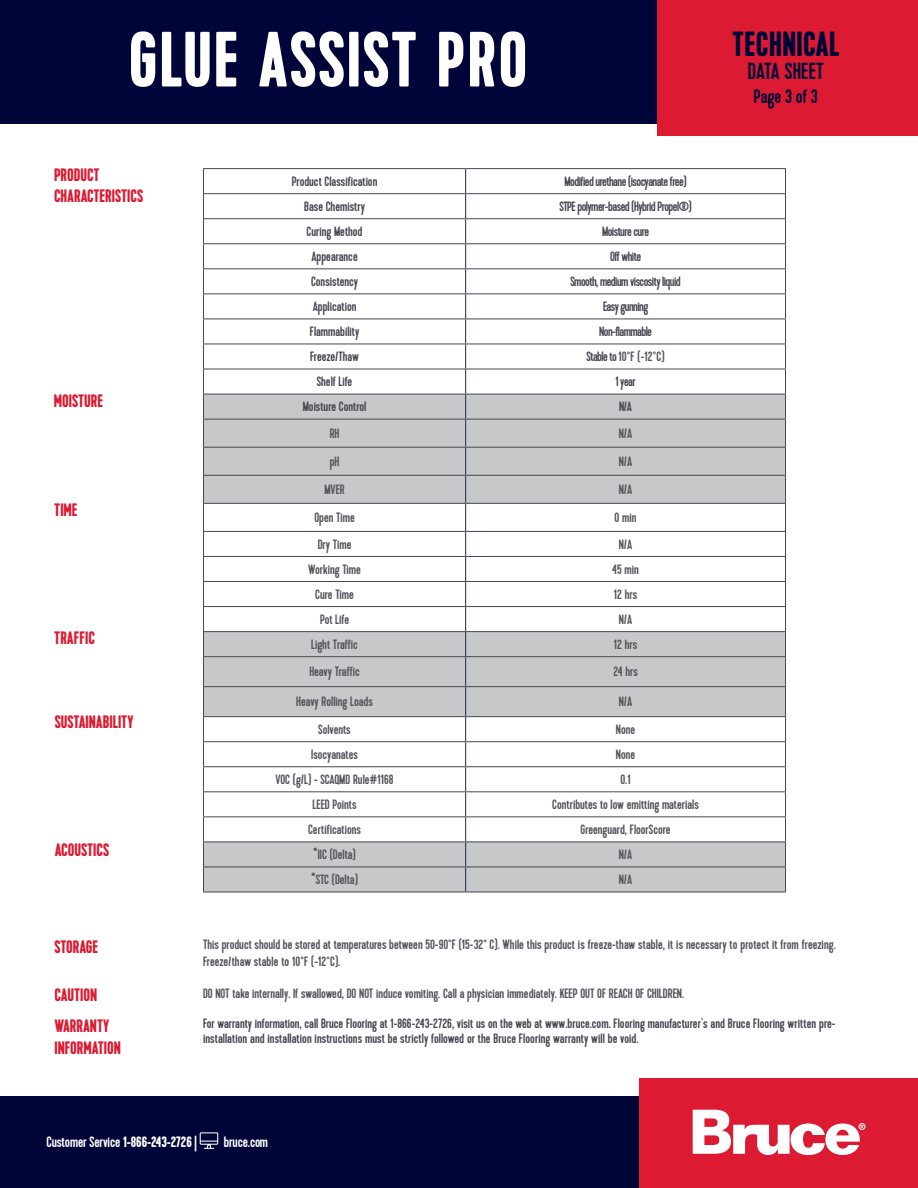
<style>
.page{position:relative;width:918px;height:1188px;background:#fff}
.page>*{position:absolute;margin:0;border:0;box-sizing:border-box;transform-origin:0 0}
.t1{font:700 78.15px "Kapra";letter-spacing:.025em;color:#fff}
.t2{font:700 34.95px "Kapra";letter-spacing:.01em;color:#000539}
.t3{font:23.25px "Kapra";letter-spacing:.01em;color:#000539}
.t4{font:19.35px "Kapra";color:#000539}
.t5{font:700 18px "Kapra";color:#dc1a32}
.t6{font:15px "Kapra";letter-spacing:-.01em;color:#fff}
.t7{font:13.5px/16.2px "Kapra";color:#53535b}
.t8{font:13.5px/15px "Kapra";color:#454750}
.t9{font:13.5px "Kapra";letter-spacing:-.04em;color:#454750}
.t10{font:13.5px "Kapra";letter-spacing:-.04em;color:#53535b}
.s1{color:#454750}
.s2{font-weight:700}
</style>
<div class="page">
<div style="left:0;top:0;width:670px;height:123px;background:#000539"></div>
<div style="left:658px;top:0;width:260px;height:136px;background:#dc1a32"></div>
<div style="left:0;top:1096px;width:918px;height:92px;background:#000539"></div>
<div style="left:639px;top:1078px;width:279px;height:110px;background:#dc1a32"></div>
<svg style="left:200px;top:1132px;width:18px;height:17px"></svg>
<svg style="left:693px;top:1110px;width:172px;height:45px"></svg>
<svg style="left:204px;top:169px;width:581px;height:225px"></svg>
<svg style="left:204px;top:395px;width:581px;height:497px"></svg>
<svg style="left:465px;top:169px;width:1px;height:723px"></svg>
<hr style="left:203px;top:168px;width:263px;height:1px;background:#454750">
<hr style="left:466px;top:168px;width:320px;height:1px;background:#454750">
<hr style="left:203px;top:193px;width:263px;height:1px;background:#454750">
<hr style="left:466px;top:193px;width:320px;height:1px;background:#454750">
<hr style="left:203px;top:218px;width:263px;height:1px;background:#454750">
<hr style="left:466px;top:218px;width:320px;height:1px;background:#454750">
<hr style="left:203px;top:243px;width:263px;height:1px;background:#454750">
<hr style="left:466px;top:243px;width:320px;height:1px;background:#454750">
<hr style="left:203px;top:268px;width:263px;height:1px;background:#454750">
<hr style="left:466px;top:268px;width:320px;height:1px;background:#454750">
<hr style="left:203px;top:293px;width:263px;height:1px;background:#454750">
<hr style="left:466px;top:293px;width:320px;height:1px;background:#454750">
<hr style="left:203px;top:318px;width:263px;height:1px;background:#454750">
<hr style="left:466px;top:318px;width:320px;height:1px;background:#454750">
<hr style="left:203px;top:344px;width:263px;height:1px;background:#454750">
<hr style="left:466px;top:344px;width:320px;height:1px;background:#454750">
<hr style="left:203px;top:369px;width:263px;height:1px;background:#454750">
<hr style="left:466px;top:369px;width:320px;height:1px;background:#454750">
<hr style="left:203px;top:394px;width:263px;height:1px;background:#454750">
<hr style="left:466px;top:394px;width:320px;height:1px;background:#454750">
<hr style="left:203px;top:419px;width:263px;height:1px;background:#454750">
<hr style="left:466px;top:419px;width:320px;height:1px;background:#454750">
<hr style="left:203px;top:447px;width:263px;height:1px;background:#454750">
<hr style="left:466px;top:447px;width:320px;height:1px;background:#454750">
<hr style="left:203px;top:475px;width:263px;height:1px;background:#454750">
<hr style="left:466px;top:475px;width:320px;height:1px;background:#454750">
<hr style="left:203px;top:503px;width:263px;height:1px;background:#454750">
<hr style="left:466px;top:503px;width:320px;height:1px;background:#454750">
<hr style="left:203px;top:531px;width:263px;height:1px;background:#454750">
<hr style="left:466px;top:531px;width:320px;height:1px;background:#454750">
<hr style="left:203px;top:556px;width:263px;height:1px;background:#454750">
<hr style="left:466px;top:556px;width:320px;height:1px;background:#454750">
<hr style="left:203px;top:581px;width:263px;height:1px;background:#454750">
<hr style="left:466px;top:581px;width:320px;height:1px;background:#454750">
<hr style="left:203px;top:606px;width:263px;height:1px;background:#454750">
<hr style="left:466px;top:606px;width:320px;height:1px;background:#454750">
<hr style="left:203px;top:631px;width:263px;height:1px;background:#454750">
<hr style="left:466px;top:631px;width:320px;height:1px;background:#454750">
<hr style="left:203px;top:656px;width:263px;height:1px;background:#454750">
<hr style="left:466px;top:656px;width:320px;height:1px;background:#454750">
<hr style="left:203px;top:686px;width:263px;height:1px;background:#454750">
<hr style="left:466px;top:686px;width:320px;height:1px;background:#454750">
<hr style="left:203px;top:716px;width:263px;height:1px;background:#454750">
<hr style="left:466px;top:716px;width:320px;height:1px;background:#454750">
<hr style="left:203px;top:741px;width:263px;height:1px;background:#454750">
<hr style="left:466px;top:741px;width:320px;height:1px;background:#454750">
<hr style="left:203px;top:766px;width:263px;height:1px;background:#454750">
<hr style="left:466px;top:766px;width:320px;height:1px;background:#454750">
<svg style="left:203px;top:169px;width:1px;height:723px"></svg>
<svg style="left:785px;top:169px;width:1px;height:723px"></svg>
<hr style="left:203px;top:791px;width:263px;height:1px;background:#454750">
<hr style="left:466px;top:791px;width:320px;height:1px;background:#454750">
<hr style="left:203px;top:816px;width:263px;height:1px;background:#454750">
<hr style="left:466px;top:816px;width:320px;height:1px;background:#454750">
<hr style="left:203px;top:841px;width:263px;height:1px;background:#454750">
<hr style="left:466px;top:841px;width:320px;height:1px;background:#454750">
<hr style="left:203px;top:867px;width:263px;height:1px;background:#454750">
<hr style="left:466px;top:867px;width:320px;height:1px;background:#454750">
<hr style="left:203px;top:892px;width:263px;height:1px;background:#454750">
<hr style="left:466px;top:892px;width:320px;height:1px;background:#454750">
<p class="t1" style="left:129px;top:14px;width:400px">GLUE ASSIST PRO</p>
<p class="t5" style="left:54px;top:164px;width:47px">PRODUCT</p>
<p class="t5" style="left:54px;top:186px;width:91px">CHARACTERISTICS</p>
<p class="t5" style="left:54px;top:391px;width:51px">MOISTURE</p>
<p class="t5" style="left:54px;top:500px;width:25px">TIME</p>
<p class="t5" style="left:54px;top:628px;width:42px">TRAFFIC</p>
<p class="t5" style="left:55px;top:712px;width:80px">SUSTAINABILITY</p>
<p class="t5" style="left:55px;top:839px;width:56px">ACOUSTICS</p>
<p class="t8" style="left:292px;top:174px;width:87px">Product Classification</p>
<p class="t9" style="left:565px;top:173px;width:123px">Modified urethane (isocyanate free)</p>
<p class="t8" style="left:304px;top:199px;width:62px">Base Chemistry</p>
<p class="t9" style="left:560px;top:198px;width:134px">STPE polymer-based (Hybrid Propel®)</p>
<p class="t8" style="left:307px;top:224px;width:57px">Curing Method</p>
<p class="t9" style="left:602px;top:224px;width:49px">Moisture cure</p>
<p class="t8" style="left:311px;top:249px;width:48px">Appearance</p>
<p class="t9" style="left:610px;top:249px;width:33px">Off white</p>
<p class="t8" style="left:311px;top:274px;width:48px">Consistency</p>
<p class="t9" style="left:570px;top:274px;width:112px">Smooth, medium viscosity liquid</p>
<p class="t8" style="left:313px;top:299px;width:45px">Application</p>
<p class="t9" style="left:603px;top:299px;width:47px">Easy gunning</p>
<p class="t8" style="left:310px;top:324px;width:51px">Flammability</p>
<p class="t9" style="left:599px;top:324px;width:54px">Non-flammable</p>
<p class="t8" style="left:310px;top:349px;width:50px">Freeze/Thaw</p>
<p class="t10" style="left:587px;top:349px;width:80px"><span class="s1">Stable to</span> 10°F (-12°C)</p>
<p class="t8" style="left:317px;top:375px;width:37px">Shelf Life</p>
<p class="t8" style="left:615px;top:375px;width:22px">1 year</p>
<p class="t8" style="left:303px;top:400px;width:65px">Moisture Control</p>
<p class="t8" style="left:619px;top:400px;width:14px">N/A</p>
<p class="t7" style="left:330px;top:426px;width:11px">RH</p>
<p class="t7" style="left:619px;top:426px;width:15px">N/A</p>
<p class="t7" style="left:330px;top:454px;width:11px">pH</p>
<p class="t7" style="left:619px;top:454px;width:15px">N/A</p>
<p class="t7" style="left:324px;top:482px;width:22px">MVER</p>
<p class="t7" style="left:619px;top:482px;width:15px">N/A</p>
<p class="t7" style="left:314px;top:510px;width:42px">Open Time</p>
<p class="t7" style="left:615px;top:510px;width:23px">0 min</p>
<p class="t7" style="left:318px;top:536px;width:35px">Dry Time</p>
<p class="t7" style="left:619px;top:536px;width:15px">N/A</p>
<p class="t7" style="left:308px;top:561px;width:54px">Working Time</p>
<p class="t7" style="left:612px;top:561px;width:28px">45 min</p>
<p class="t7" style="left:315px;top:586px;width:40px">Cure Time</p>
<p class="t7" style="left:614px;top:586px;width:25px">12 hrs</p>
<p class="t7" style="left:320px;top:611px;width:31px">Pot Life</p>
<p class="t7" style="left:619px;top:611px;width:15px">N/A</p>
<p class="t7" style="left:311px;top:637px;width:48px">Light Traffic</p>
<p class="t7" style="left:614px;top:637px;width:25px">12 hrs</p>
<p class="t7" style="left:309px;top:664px;width:52px">Heavy Traffic</p>
<p class="t7" style="left:613px;top:664px;width:26px">24 hrs</p>
<p class="t7" style="left:296px;top:694px;width:78px">Heavy Rolling Loads</p>
<p class="t7" style="left:619px;top:694px;width:15px">N/A</p>
<p class="t7" style="left:318px;top:722px;width:34px">Solvents</p>
<p class="t7" style="left:616px;top:722px;width:21px">None</p>
<p class="t7" style="left:311px;top:747px;width:48px">Isocyanates</p>
<p class="t7" style="left:616px;top:747px;width:21px">None</p>
<p class="t7" style="left:276px;top:772px;width:120px">VOC (g/L) - SCAQMD Rule#1168</p>
<p class="t7" style="left:620px;top:772px;width:12px">0.1</p>
<p class="t7" style="left:313px;top:797px;width:46px">LEED Points</p>
<p class="t7" style="left:552px;top:797px;width:148px">Contributes to low emitting materials</p>
<p class="t7" style="left:308px;top:822px;width:54px">Certifications</p>
<p class="t7" style="left:580px;top:822px;width:92px">Greenguard, FloorScore</p>
<p class="t7" style="left:313px;top:847px;width:44px">*IIC (Delta)</p>
<p class="t7" style="left:619px;top:847px;width:15px">N/A</p>
<p class="t7" style="left:311px;top:872px;width:48px">*STC (Delta)</p>
<p class="t7" style="left:619px;top:872px;width:15px">N/A</p>
<p class="t2" style="left:732px;top:24px;width:109px">TECHNICAL</p>
<p class="t3" style="left:748px;top:58px;width:77px">DATA SHEET</p>
<p class="t4" style="left:754px;top:85px;width:65px">Page 3 of 3</p>
<p class="t5" style="left:55px;top:936px;width:45px">STORAGE</p>
<p class="t5" style="left:55px;top:985px;width:44px">CAUTION</p>
<p class="t5" style="left:55px;top:1016px;width:56px">WARRANTY</p>
<p class="t5" style="left:55px;top:1037px;width:68px">INFORMATION</p>
<p class="t7" style="left:203px;top:937px;width:634px">This product should be stored at temperatures between 50-90°F (15-32° C). While this product is freeze-thaw stable, it is necessary to protect it from freezing.<br>Freeze/thaw stable to 10°F (-12°C).</p>
<p class="t7" style="left:203px;top:986px;width:483px">DO NOT take internally. If swallowed, DO NOT induce vomiting. Call a physician immediately. KEEP OUT OF REACH OF CHILDREN.</p>
<p class="t8" style="left:203px;top:1016px;width:634px">For warranty information, call Bruce Flooring at 1-866-243-2726, visit us on the web at www.bruce.com. Flooring manufacturer's and Bruce Flooring written pre&shy;installation and installation instructions must be strictly followed or the Bruce Flooring warranty will be void.</p>
<p class="t6" style="left:46px;top:1133px;width:152px">Customer Service <span class="s2">1-866-243-2726</span> |</p>
<p class="t6" style="left:224px;top:1133px;width:46px">bruce.com</p>
</div>
